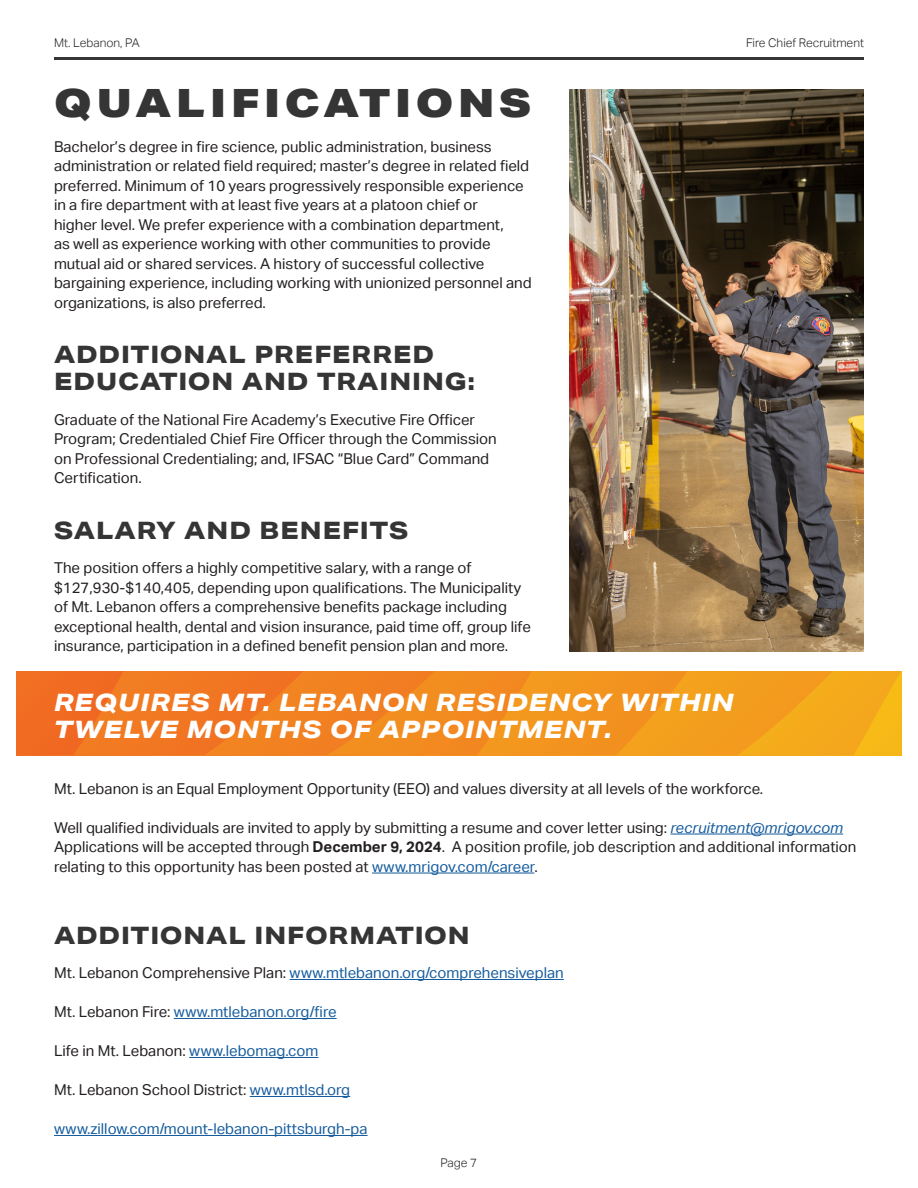
<style>
.page{position:relative;width:918px;height:1188px;background:#fff}
.page>*{position:absolute;margin:0;border:0;box-sizing:border-box;transform-origin:0 0}
.t1{font:900 39px "Aktiv Grotesk Ex";letter-spacing:.13em;color:#363536}
.t2{font:800 24px/27px "Aktiv Grotesk Ex";letter-spacing:.04em;color:#363536}
.t3{font:italic 800 24px/27px "Aktiv Grotesk Ex";letter-spacing:.04em;color:#fff}
.t4{font:15px/19.5px "Aktiv Grotesk";color:#231f20}
.t5{font:15px "Aktiv Grotesk";color:#175d9e}
.t6{font:300 12px "Aktiv Grotesk";color:#231f20}
.s1{font-style:italic;color:#175d9e}
.s2{font-weight:700}
.s3{color:#175d9e}
.s4{color:#231f20}
</style>
<div class="page">
<svg style="left:16px;top:671px;width:886px;height:84px;background:#f28b1f"></svg>
<hr style="left:54px;top:57px;width:810px;height:3px;background:#363536">
<hr style="left:290px;top:979px;width:274px;height:1px;background:#175d9e">
<hr style="left:174px;top:1018px;width:163px;height:1px;background:#175d9e">
<hr style="left:189px;top:1057px;width:129px;height:1px;background:#175d9e">
<hr style="left:250px;top:1096px;width:100px;height:1px;background:#175d9e">
<hr style="left:54px;top:1135px;width:314px;height:1px;background:#175d9e">
<hr style="left:671px;top:834px;width:172px;height:1px;background:#175d9e">
<hr style="left:372px;top:873px;width:162px;height:1px;background:#175d9e">
<img style="left:569px;top:90px;width:295px;height:561px">
<p class="t6" style="left:54px;top:36px;width:87px">Mt. Lebanon, PA</p>
<p class="t6" style="left:746px;top:36px;width:119px">Fire Chief Recruitment</p>
<p class="t1" style="left:54px;top:78px;width:479px">QUALIFICATIONS</p>
<p class="t4" style="left:54px;top:137px;width:479px">Bachelor’s degree in fire science, public administration, business administration or related field required; master’s degree in related field preferred. Minimum of 10 years progressively responsible experience in a fire department with at least five years at a platoon chief or<br>higher level. We prefer experience with a combination department,<br>as well as experience working with other communities to provide mutual aid or shared services. A history of successful collective bargaining experience, including working with unionized personnel and organizations, is also preferred.</p>
<p class="t2" style="left:54px;top:341px;width:423px">ADDITIONAL PREFERRED<br>EDUCATION AND TRAINING:</p>
<p class="t4" style="left:54px;top:410px;width:444px">Graduate of the National Fire Academy’s Executive Fire Officer Program; Credentialed Chief Fire Officer through the Commission on Professional Credentialing; and, IFSAC “Blue Card” Command Certification.</p>
<p class="t2" style="left:54px;top:516px;width:356px">SALARY AND BENEFITS</p>
<p class="t4" style="left:54px;top:558px;width:478px">The position offers a highly competitive salary, with a range of $127,930-$140,405, depending upon qualifications. The Municipality of Mt. Lebanon offers a comprehensive benefits package including exceptional health, dental and vision insurance, paid time off, group life insurance, participation in a defined benefit pension plan and more.</p>
<p class="t3" style="left:54px;top:688px;width:681px">REQUIRES MT. LEBANON RESIDENCY WITHIN<br>TWELVE MONTHS OF APPOINTMENT.</p>
<p class="t4" style="left:54px;top:779px;width:711px">Mt. Lebanon is an Equal Employment Opportunity (EEO) and values diversity at all levels of the workforce.</p>
<p class="t4" style="left:54px;top:818px;width:791px">Well qualified individuals are invited to apply by submitting a resume and cover letter using: <span class="s1">recruitment@mrigov.com</span></p>
<p class="t4" style="left:54px;top:837px;width:804px">Applications will be accepted through <span class="s2">December 9, 2024</span>. A position profile, job description and additional information relating to this opportunity has been posted at <span class="s3">www.mrigov.com/career</span>.</p>
<p class="t2" style="left:54px;top:921px;width:417px">ADDITIONAL INFORMATION</p>
<p class="t5" style="left:54px;top:964px;width:511px"><span class="s4">Mt. Lebanon Comprehensive Plan:</span> www.mtlebanon.org/comprehensiveplan</p>
<p class="t5" style="left:54px;top:1003px;width:284px"><span class="s4">Mt. Lebanon Fire:</span> www.mtlebanon.org/fire</p>
<p class="t4" style="left:54px;top:1041px;width:266px">Life in Mt. Lebanon: <span class="s3">www.lebomag.com</span></p>
<p class="t4" style="left:54px;top:1080px;width:298px">Mt. Lebanon School District: <span class="s3">www.mtlsd.org</span></p>
<p class="t5" style="left:54px;top:1120px;width:315px">www.zillow.com/mount-lebanon-pittsburgh-pa</p>
<p class="t6" style="left:441px;top:1155px;width:38px">Page 7</p>
</div>
